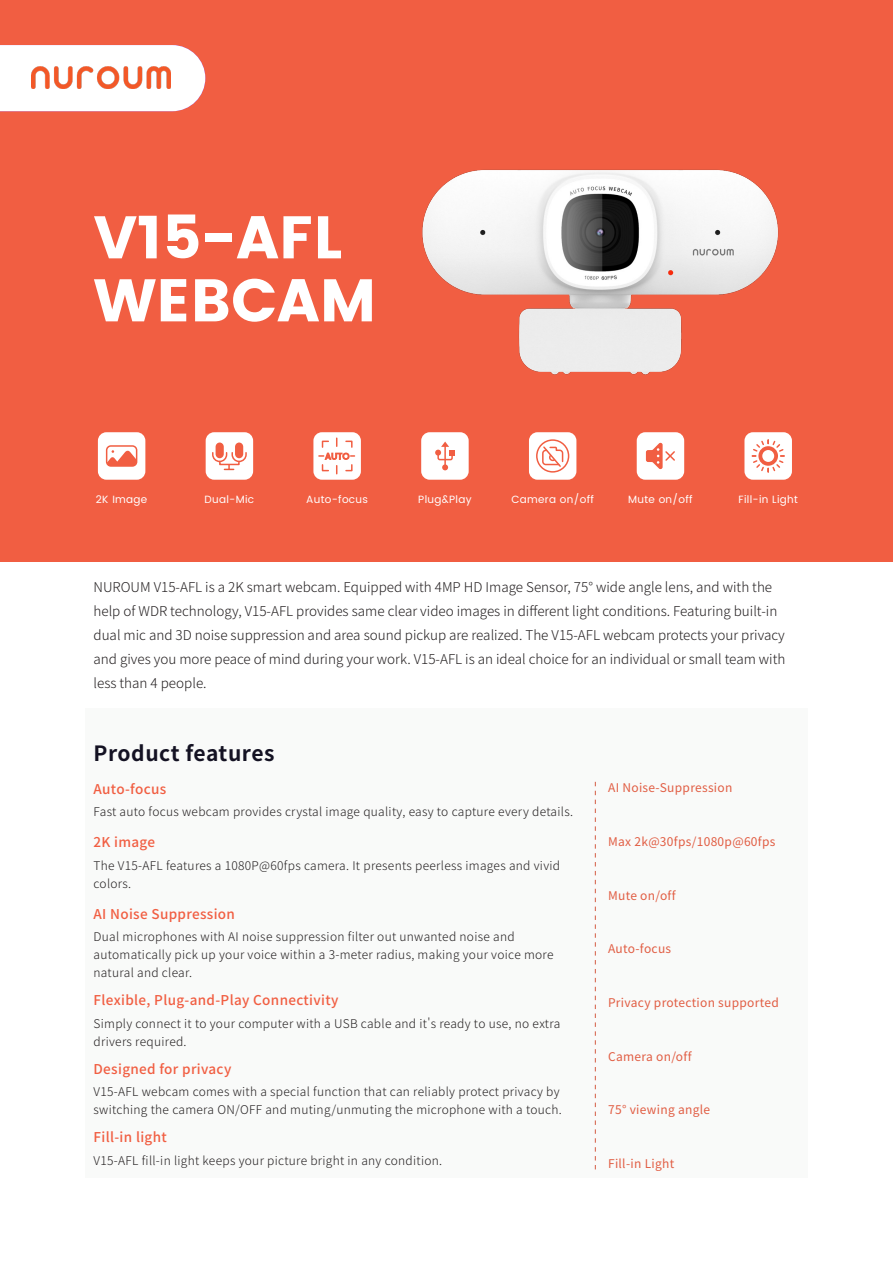
<style>
.page{position:relative;width:893px;height:1263px;background:#fff}
.page>*{position:absolute;margin:0;border:0;box-sizing:border-box;transform-origin:0 0}
.段落样式1{font:60px/63px "Poppins";color:#fff}
.段落样式1-2{font:700 21px "Source Han Sans CN";letter-spacing:.025em;color:#141223}
.t1{font:300 13.5px/24px "Source Han Sans CN";color:#231f20}
.t2{font:500 13.5px "Source Han Sans CN";letter-spacing:.025em;color:#f15e42}
.t3{font:300 12px/18px "Source Han Sans CN";letter-spacing:.025em;color:#231f20}
.t4{font:12px "Source Han Sans CN";letter-spacing:.025em;color:#e15d43}
.t5{font:10.5px "Poppins";letter-spacing:.03em;color:#fff}
</style>
<div class="page">
<div style="left:85px;top:709px;width:723px;height:469px;background:#f4f5f4"></div>
<div style="left:0;top:0;width:893px;height:561px;background:#f15e42"></div>
<svg style="left:0;top:45px;width:205px;height:66px;background:#fdf6f5"></svg>
<img style="left:32px;top:66px;width:138px;height:22px">
<svg style="left:595px;top:782px;width:1px;height:387px"></svg>
<img style="left:422px;top:169px;width:357px;height:206px">
<div style="left:98px;top:432px;width:47px;height:48px;background:#fff;border-radius:9px"></div>
<div style="left:106px;top:445px;width:31px;height:22px;border:2px solid #f15e42;border-radius:4px"></div>
<svg style="left:107px;top:450px;width:29px;height:16px"></svg>
<div style="left:421px;top:432px;width:48px;height:48px;background:#fff;border-radius:9px"></div>
<svg style="left:435px;top:442px;width:20px;height:28px"></svg>
<div style="left:637px;top:432px;width:47px;height:48px;background:#fff;border-radius:9px"></div>
<svg style="left:646px;top:442px;width:29px;height:28px"></svg>
<div style="left:206px;top:432px;width:47px;height:48px;background:#fff;border-radius:9px"></div>
<div style="left:216px;top:442px;width:8px;height:16px;background:#f15e42;border-radius:4px"></div>
<div style="left:235px;top:442px;width:8px;height:16px;background:#f15e42;border-radius:4px"></div>
<svg style="left:212px;top:451px;width:35px;height:19px"></svg>
<div style="left:313px;top:432px;width:48px;height:48px;background:#fff;border-radius:9px"></div>
<svg style="left:319px;top:438px;width:35px;height:36px"></svg>
<div style="left:529px;top:432px;width:47px;height:48px;background:#fff;border-radius:9px"></div>
<svg style="left:541px;top:445px;width:23px;height:23px"></svg>
<div style="left:536px;top:439px;width:33px;height:34px;border:2px solid #f15e42;border-radius:50%"></div>
<div style="left:744px;top:432px;width:48px;height:48px;background:#fff;border-radius:9px"></div>
<svg style="left:752px;top:439px;width:33px;height:33px"></svg>
<p class="段落样式1" style="left:94px;top:206px;width:284px">V15-AFL<br>WEBCAM</p>
<p class="t5" style="left:96px;top:491px;width:53px">2K Image</p>
<p class="t5" style="left:205px;top:491px;width:51px">Dual-Mic</p>
<p class="t5" style="left:306px;top:491px;width:63px">Auto-focus</p>
<p class="t5" style="left:418px;top:491px;width:55px">Plug&amp;Play</p>
<p class="t5" style="left:511px;top:491px;width:84px">Camera on/off</p>
<p class="t5" style="left:628px;top:491px;width:66px">Mute on/off</p>
<p class="t5" style="left:738px;top:491px;width:61px">Fill-in Light</p>
<p class="t1" style="left:94px;top:575px;width:693px">NUROUM V15-AFL is a 2K smart webcam. Equipped with 4MP HD Image Sensor, 75° wide angle lens, and with the help of WDR technology, V15-AFL provides same clear video images in different light conditions. Featuring built-in dual mic and 3D noise suppression and area sound pickup are realized. The V15-AFL webcam protects your privacy and gives you more peace of mind during your work. V15-AFL is an ideal choice for an individual or small team with less than 4 people.</p>
<p class="段落样式1-2" style="left:94px;top:743px;width:183px">Product features</p>
<p class="t2" style="left:94px;top:782px;width:74px">Auto-focus</p>
<p class="t3" style="left:94px;top:803px;width:481px">Fast auto focus webcam provides crystal image quality, easy to capture every details.</p>
<p class="t2" style="left:94px;top:835px;width:63px">2K image</p>
<p class="t3" style="left:94px;top:856px;width:468px">The V15-AFL features a 1080P@60fps camera. It presents peerless images and vivid colors.</p>
<p class="t2" style="left:94px;top:907px;width:143px">AI Noise Suppression</p>
<p class="t3" style="left:94px;top:928px;width:461px">Dual microphones with AI noise suppression filter out unwanted noise and automatically pick up your voice within a 3-meter radius, making your voice more natural and clear.</p>
<p class="t2" style="left:94px;top:993px;width:246px">Flexible, Plug-and-Play Connectivity</p>
<p class="t3" style="left:94px;top:1014px;width:468px">Simply connect it to your computer with a USB cable and it's ready to use, no extra drivers required.</p>
<p class="t2" style="left:94px;top:1062px;width:139px">Designed for privacy</p>
<p class="t3" style="left:94px;top:1083px;width:470px">V15-AFL webcam comes with a special function that can reliably protect privacy by switching the camera ON/OFF and muting/unmuting the microphone with a touch.</p>
<p class="t2" style="left:94px;top:1130px;width:75px">Fill-in light</p>
<p class="t3" style="left:94px;top:1151px;width:350px">V15-AFL fill-in light keeps your picture bright in any condition.</p>
<p class="t4" style="left:608px;top:782px;width:126px">AI Noise-Suppression</p>
<p class="t4" style="left:608px;top:835px;width:169px">Max 2k@30fps/1080p@60fps</p>
<p class="t4" style="left:608px;top:889px;width:69px">Mute on/off</p>
<p class="t4" style="left:608px;top:943px;width:65px">Auto-focus</p>
<p class="t4" style="left:608px;top:996px;width:172px">Privacy protection supported</p>
<p class="t4" style="left:608px;top:1050px;width:85px">Camera on/off</p>
<p class="t4" style="left:608px;top:1104px;width:104px">75° viewing angle</p>
<p class="t4" style="left:608px;top:1157px;width:68px">Fill-in Light</p>
</div>
